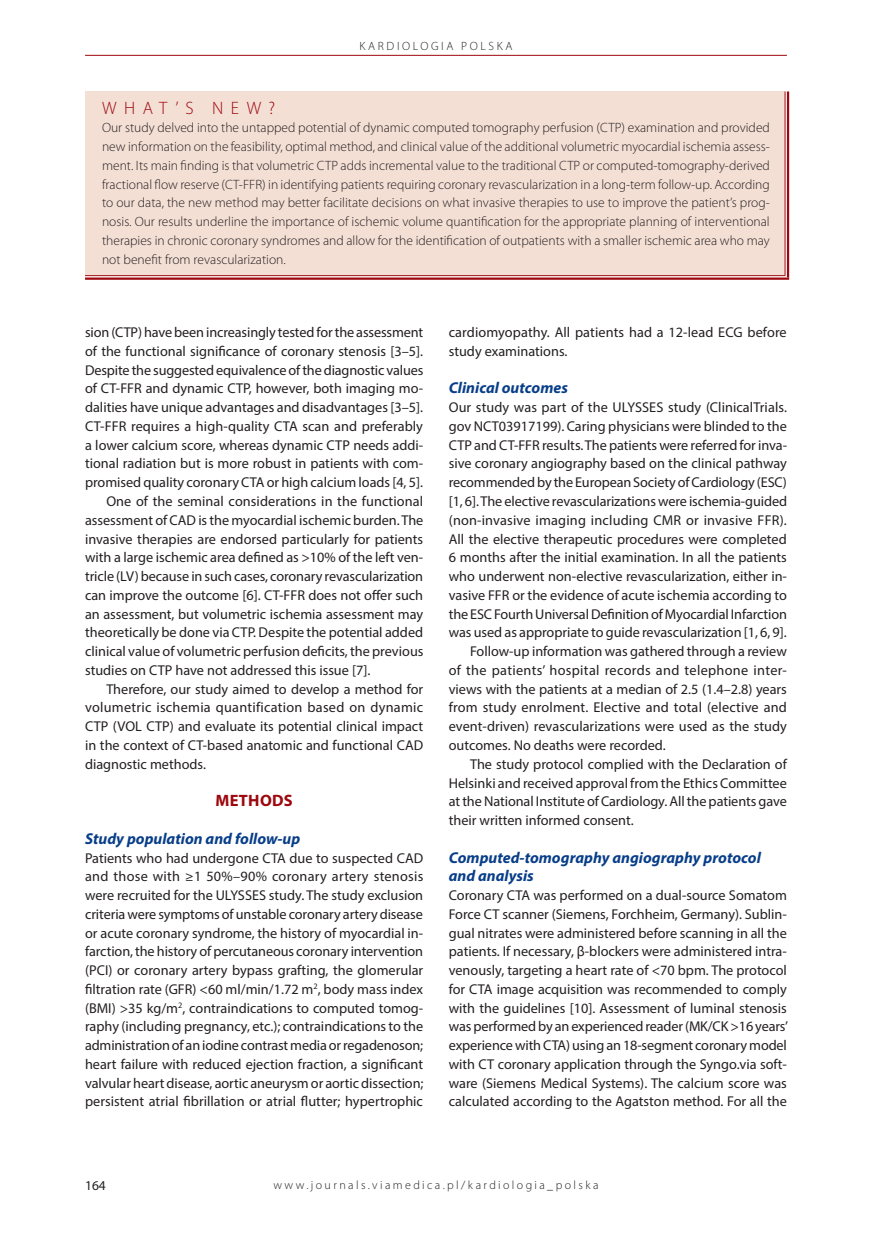
<style>
.page{position:relative;width:872px;height:1234px;background:#fff}
.page>*{position:absolute;margin:0;border:0;box-sizing:border-box;transform-origin:0 0}
.t1{font:300 18px "Myriad Pro";color:#9d070d}
.t2{font:700 16.5px "Myriad Pro";letter-spacing:.02em;color:#9d070d}
.t3{font:italic 700 15.75px/18.8px "Myriad Pro";color:#083e89}
.t4{font:14.25px/18.8px "Myriad Pro";color:#231f20;text-align:justify}
.t5{font:14.25px "Myriad Pro";letter-spacing:.025em;color:#231f20}
.t6{font:14.25px "Myriad Pro";letter-spacing:.02em;color:#231f20}
.t7{font:300 13.5px/18.8px "Myriad Pro";color:#231f20;text-align:justify}
.t8{font:13.5px "Myriad Pro";color:#231f20}
.t9{font:300 12px "Myriad Pro";letter-spacing:.2em;color:#231f20}
.t10{font:300 12px "Myriad Pro";letter-spacing:.22em;color:#231f20}
</style>
<div class="page">
<hr style="left:85px;top:55px;width:702px;height:1px;background:#9d070d">
<div style="left:85px;top:91px;width:702px;height:186px;background:#f4dfd5"></div>
<svg style="left:785px;top:91px;width:2px;height:184px"></svg>
<div style="left:85px;top:275px;width:704px;height:5px;background:#f0dada"></div>
<hr style="left:784px;top:91px;width:1px;height:184px;background:#9d070d">
<hr style="left:787px;top:91px;width:2px;height:186px;background:#9d070d">
<hr style="left:85px;top:275px;width:700px;height:1px;background:#9d070d">
<hr style="left:85px;top:277px;width:704px;height:3px;background:#9d070d">
<p class="t10" style="left:359px;top:40px;width:154px">KARDIOLOGIA POLSKA</p>
<p class="t1" style="left:102px;top:98px;width:174px">WHAT ’S NE W?</p>
<p class="t7" style="left:102px;top:119px;width:669px">Our study delved into the untapped potential of dynamic computed tomography perfusion (CTP) examination and provided new information on the feasibility, optimal method, and clinical value of the additional volumetric myocardial ischemia assess&shy;ment. Its main finding is that volumetric CTP adds incremental value to the traditional CTP or computed-tomography-derived fractional flow reserve (CT-FFR) in identifying patients requiring coronary revascularization in a long-term follow-up. According to our data, the new method may better facilitate decisions on what invasive therapies to use to improve the patient’s prog&shy;nosis. Our results underline the importance of ischemic volume quantification for the appropriate planning of interventional therapies in chronic coronary syndromes and allow for the identification of outpatients with a smaller ischemic area who may not benefit from revascularization.</p>
<p class="t4" style="left:85px;top:322px;width:340px">sion (CTP) have been increasingly tested for the assessment</p>
<p class="t4" style="left:85px;top:341px;width:340px">of the functional significance of coronary stenosis [3–5].</p>
<p class="t4" style="left:85px;top:360px;width:340px">Despite the suggested equivalence of the diagnostic values</p>
<p class="t4" style="left:85px;top:379px;width:340px">of CT-FFR and dynamic CTP, however, both imaging mo-</p>
<p class="t4" style="left:85px;top:397px;width:340px">dalities have unique advantages and disadvantages [3–5].</p>
<p class="t4" style="left:85px;top:416px;width:339px">CT-FFR requires a high-quality CTA scan and preferably</p>
<p class="t4" style="left:85px;top:435px;width:340px">a lower calcium score, whereas dynamic CTP needs addi-</p>
<p class="t4" style="left:85px;top:454px;width:340px">tional radiation but is more robust in patients with com-</p>
<p class="t4" style="left:85px;top:473px;width:339px">promised quality coronary CTA or high calcium loads [4, 5].</p>
<p class="t4" style="left:106px;top:491px;width:318px">One of the seminal considerations in the functional</p>
<p class="t4" style="left:85px;top:510px;width:340px">assessment of CAD is the myocardial ischemic burden. The</p>
<p class="t4" style="left:85px;top:529px;width:339px">invasive therapies are endorsed particularly for patients</p>
<p class="t4" style="left:85px;top:548px;width:340px">with a large ischemic area defined as &gt;10% of the left ven-</p>
<p class="t4" style="left:85px;top:566px;width:340px">tricle (LV) because in such cases, coronary revascularization</p>
<p class="t4" style="left:85px;top:585px;width:339px">can improve the outcome [6]. CT-FFR does not offer such</p>
<p class="t4" style="left:85px;top:604px;width:340px">an assessment, but volumetric ischemia assessment may</p>
<p class="t4" style="left:85px;top:623px;width:340px">theoretically be done via CTP. Despite the potential added</p>
<p class="t4" style="left:85px;top:641px;width:340px">clinical value of volumetric perfusion deficits, the previous</p>
<p class="t4" style="left:85px;top:660px;width:287px">studies on CTP have not addressed this issue [7].</p>
<p class="t4" style="left:106px;top:679px;width:318px">Therefore, our study aimed to develop a method for</p>
<p class="t6" style="left:85px;top:698px;width:340px">volumetric ischemia quantification based on dynamic</p>
<p class="t4" style="left:85px;top:716px;width:340px">CTP (VOL CTP) and evaluate its potential clinical impact</p>
<p class="t4" style="left:85px;top:735px;width:340px">in the context of CT-based anatomic and functional CAD</p>
<p class="t4" style="left:85px;top:754px;width:122px">diagnostic methods.</p>
<p class="t2" style="left:215px;top:789px;width:79px">METHODS</p>
<p class="t3" style="left:85px;top:828px;width:217px">Study population and follow-up</p>
<p class="t4" style="left:85px;top:847px;width:340px">Patients who had undergone CTA due to suspected CAD and those with ≥1 50%–90% coronary artery stenosis were recruited for the ULYSSES study. The study exclusion criteria were symptoms of unstable coronary artery disease or acute coronary syndrome, the history of myocardial in&shy;farction, the history of percutaneous coronary intervention (PCI) or coronary artery bypass grafting, the glomerular filtration rate (GFR) &lt;60 ml/min/1.72 m<sup>2</sup>, body mass index (BMI) &gt;35 kg/m<sup>2</sup>, contraindications to computed tomog&shy;raphy (including pregnancy, etc.); contraindications to the administration of an iodine contrast media or regadenoson; heart failure with reduced ejection fraction, a significant valvular heart disease, aortic aneurysm or aortic dissection; persistent atrial fibrillation or atrial flutter; hypertrophic</p>
<p class="t4" style="left:449px;top:322px;width:339px">cardiomyopathy. All patients had a 12-lead ECG before study examinations.</p>
<p class="t3" style="left:449px;top:378px;width:121px">Clinical outcomes</p>
<p class="t4" style="left:449px;top:397px;width:340px">Our study was part of the ULYSSES study (ClinicalTrials.</p>
<p class="t4" style="left:449px;top:416px;width:340px">gov NCT03917199). Caring physicians were blinded to the</p>
<p class="t4" style="left:449px;top:435px;width:340px">CTP and CT-FFR results. The patients were referred for inva-</p>
<p class="t4" style="left:449px;top:454px;width:340px">sive coronary angiography based on the clinical pathway</p>
<p class="t4" style="left:449px;top:472px;width:340px">recommended by the European Society of Cardiology (ESC)</p>
<p class="t4" style="left:449px;top:491px;width:340px">[1, 6]. The elective revascularizations were ischemia-guided</p>
<p class="t4" style="left:449px;top:510px;width:340px">(non-invasive imaging including CMR or invasive FFR).</p>
<p class="t4" style="left:449px;top:529px;width:339px">All the elective therapeutic procedures were completed</p>
<p class="t4" style="left:449px;top:548px;width:339px">6 months after the initial examination. In all the patients</p>
<p class="t4" style="left:449px;top:566px;width:340px">who underwent non-elective revascularization, either in-</p>
<p class="t4" style="left:449px;top:585px;width:340px">vasive FFR or the evidence of acute ischemia according to</p>
<p class="t4" style="left:449px;top:604px;width:340px">the ESC Fourth Universal Definition of Myocardial Infarction</p>
<p class="t4" style="left:449px;top:623px;width:339px">was used as appropriate to guide revascularization [1, 6, 9].</p>
<p class="t4" style="left:470px;top:641px;width:318px">Follow-up information was gathered through a review</p>
<p class="t5" style="left:449px;top:661px;width:340px">of the patients’ hospital records and telephone inter-</p>
<p class="t4" style="left:449px;top:679px;width:340px">views with the patients at a median of 2.5 (1.4–2.8) years</p>
<p class="t4" style="left:449px;top:698px;width:340px">from study enrolment. Elective and total (elective and</p>
<p class="t4" style="left:449px;top:716px;width:340px">event-driven) revascularizations were used as the study</p>
<p class="t4" style="left:449px;top:735px;width:218px">outcomes. No deaths were recorded.</p>
<p class="t4" style="left:470px;top:754px;width:318px">The study protocol complied with the Declaration of</p>
<p class="t4" style="left:449px;top:773px;width:340px">Helsinki and received approval from the Ethics Committee</p>
<p class="t4" style="left:449px;top:791px;width:340px">at the National Institute of Cardiology. All the patients gave</p>
<p class="t4" style="left:449px;top:810px;width:186px">their written informed consent.</p>
<p class="t3" style="left:449px;top:847px;width:314px">Computed-tomography angiography protocol and analysis</p>
<p class="t4" style="left:449px;top:885px;width:341px">Coronary CTA was performed on a dual-source Somatom Force CT scanner (Siemens, Forchheim, Germany). Sublin&shy;gual nitrates were administered before scanning in all the patients. If necessary, β-blockers were administered intra&shy;venously, targeting a heart rate of &lt;70 bpm. The protocol for CTA image acquisition was recommended to comply with the guidelines [10]. Assessment of luminal stenosis was performed by an experienced reader (MK/CK &gt;16 years’ experience with CTA) using an 18-segment coronary model with CT coronary application through the Syngo.via soft&shy;ware (Siemens Medical Systems). The calcium score was calculated according to the Agatston method. For all the</p>
<p class="t8" style="left:85px;top:1176px;width:22px">164</p>
<p class="t9" style="left:273px;top:1177px;width:327px">www.journals.viamedica.pl/kardiologia_polska</p>
</div>
